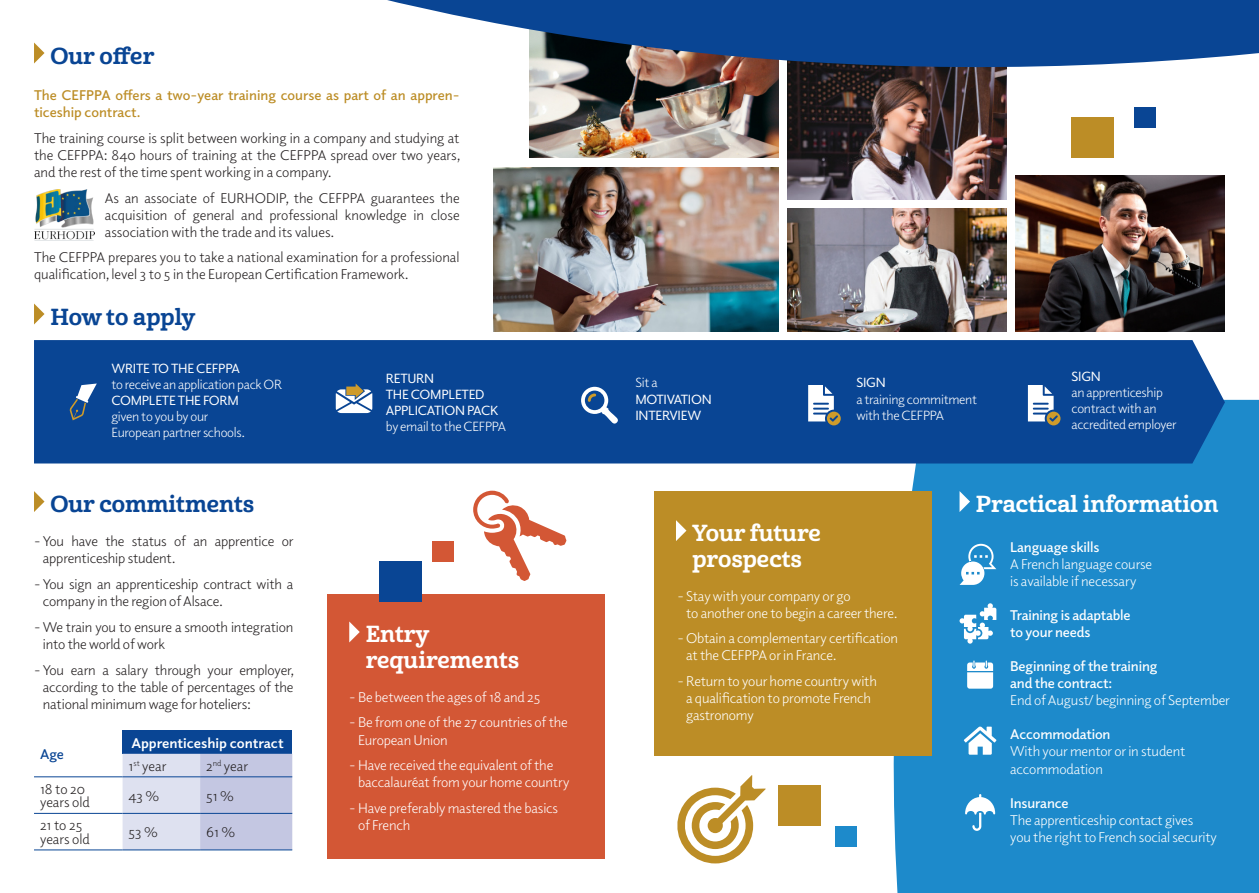
<style>
.page{position:relative;width:1259px;height:893px;background:#fff}
.page>*{position:absolute;margin:0;border:0;box-sizing:border-box;transform-origin:0 0}
.t1{font:22.5px/25.5px "Cabrito Nor Bol";color:#fff}
.t2{font:22.5px "Cabrito Nor Bol";color:#094594}
.t3{font:14.25px/17.1px "Elido";letter-spacing:-.005em;color:#231f20}
.t4{font:14.25px/17.1px "Elido";letter-spacing:-.01em;color:#fff}
.t5{font:600 14.25px/17.1px "Elido";letter-spacing:-.01em;color:#fff}
.t6{font:600 14.25px/17.1px "Elido";color:#bc8d26}
.t7{font:700 14.25px "Elido";color:#fff}
.t8{font:600 14.25px "Elido";color:#094594}
.t9{font:13.5px/16.2px "Elido";letter-spacing:-.02em;color:#fff}
.t10{font:13.5px/16.2px "Elido";letter-spacing:-.02em;color:#fff}
.s1{font-style:inherit}
.s2{font-weight:600}
.s3{font-weight:400}
</style>
<div class="page">
<div style="left:880px;top:400px;width:379px;height:493px;background:#1d8acb"></div>
<img style="left:493px;top:250px;width:285px;height:82px">
<img style="left:1015px;top:250px;width:210px;height:82px">
<img style="left:788px;top:250px;width:218px;height:82px">
<img style="left:34px;top:0;width:1225px;height:250px">
<svg style="left:34px;top:43px;width:11px;height:20px"></svg>
<svg style="left:34px;top:491px;width:11px;height:21px"></svg>
<svg style="left:959px;top:491px;width:11px;height:21px"></svg>
<svg style="left:34px;top:303px;width:11px;height:21px"></svg>
<div style="left:34px;top:340px;width:1191px;height:123px;background:#094594"></div>
<svg style="left:1028px;top:385px;width:32px;height:40px"></svg>
<svg style="left:808px;top:385px;width:32px;height:40px"></svg>
<svg style="left:336px;top:383px;width:36px;height:30px"></svg>
<svg style="left:581px;top:387px;width:39px;height:39px"></svg>
<svg style="left:70px;top:383px;width:27px;height:37px"></svg>
<div style="left:123px;top:731px;width:169px;height:23px;background:#094594"></div>
<svg style="left:123px;top:754px;width:169px;height:96px;background:#cdd0e7"></svg>
<hr style="left:34px;top:777px;width:89px;height:1px;background:#094594">
<hr style="left:123px;top:777px;width:77px;height:1px;background:#094594">
<hr style="left:200px;top:777px;width:92px;height:1px;background:#094594">
<hr style="left:34px;top:813px;width:89px;height:1px;background:#094594">
<hr style="left:123px;top:813px;width:77px;height:1px;background:#094594">
<hr style="left:200px;top:813px;width:92px;height:1px;background:#094594">
<hr style="left:34px;top:850px;width:89px;height:1px;background:#094594">
<hr style="left:123px;top:850px;width:77px;height:1px;background:#094594">
<hr style="left:200px;top:850px;width:92px;height:1px;background:#094594">
<div style="left:1071px;top:117px;width:42px;height:41px;background:#bc8d26"></div>
<div style="left:1134px;top:107px;width:21px;height:20px;background:#094594"></div>
<img style="left:34px;top:190px;width:60px;height:50px">
<svg style="left:965px;top:794px;width:30px;height:37px"></svg>
<svg style="left:959px;top:603px;width:37px;height:41px"></svg>
<svg style="left:959px;top:544px;width:37px;height:41px"></svg>
<svg style="left:963px;top:726px;width:33px;height:29px"></svg>
<svg style="left:967px;top:660px;width:26px;height:29px"></svg>
<div style="left:327px;top:594px;width:278px;height:265px;background:#d35735"></div>
<div style="left:654px;top:491px;width:277px;height:265px;background:#bc8d26"></div>
<svg style="left:349px;top:621px;width:11px;height:21px"></svg>
<svg style="left:676px;top:520px;width:10px;height:21px"></svg>
<div style="left:778px;top:786px;width:42px;height:40px;background:#bc8d26"></div>
<div style="left:835px;top:826px;width:21px;height:20px;background:#1d8acb"></div>
<div style="left:380px;top:561px;width:42px;height:41px;background:#094594"></div>
<div style="left:432px;top:541px;width:21px;height:20px;background:#d35735"></div>
<svg style="left:473px;top:491px;width:93px;height:90px"></svg>
<svg style="left:677px;top:775px;width:88px;height:88px"></svg>
<p class="t2" style="left:50px;top:41px;width:105px">Our offer</p>
<p class="t6" style="left:34px;top:86px;width:427px">The CEFPPA offers a two-year training course as part of an appren&shy;ticeship contract.</p>
<p class="t3" style="left:34px;top:129px;width:428px;text-align:justify">The training course is split between working in a company and studying at the CEFPPA: 840 hours of training at the CEFPPA spread over two years, and the rest of the time spent working in a company.</p>
<p class="t3" style="left:105px;top:189px;width:356px;text-align:justify">As an associate of EURHODIP, the CEFPPA guarantees the acquisition of general and professional knowledge in close association with the trade and its values.</p>
<p class="t3" style="left:34px;top:249px;width:427px">The CEFPPA prepares you to take a national examination for a professional qualification, level 3 to 5 in the European Certification Framework.</p>
<p class="t2" style="left:50px;top:302px;width:147px">How to apply</p>
<p class="t9" style="left:111px;top:360px;width:172px"><span class="s1">WRITE TO THE CEFPPA<br></span>to receive an application pack OR<br><span class="s1">COMPLETE THE FORM<br></span>given to you by our<br>European partner schools.</p>
<p class="t10" style="left:386px;top:370px;width:122px">RETURN<br>THE COMPLETED<br>APPLICATION PACK <span class="s1">by email to the CEFPPA</span></p>
<p class="t10" style="left:635px;top:374px;width:78px"><span class="s1">Sit a<br></span>MOTIVATION<br>INTERVIEW</p>
<p class="t9" style="left:856px;top:374px;width:122px"><span class="s1">SIGN<br></span>a training commitment with the CEFPPA</p>
<p class="t9" style="left:1071px;top:368px;width:107px"><span class="s1">SIGN<br></span>an apprenticeship contract with an accredited employer</p>
<p class="t2" style="left:50px;top:490px;width:205px">Our commitments</p>
<p class="t1" style="left:976px;top:492px;width:244px">Practical information</p>
<p class="t3" style="left:43px;top:533px;width:252px;text-indent:-9px">- You have the status of an apprentice or apprenticeship student.</p>
<p class="t3" style="left:43px;top:575px;width:252px;text-indent:-9px">- You sign an apprenticeship contract with a company in the region of Alsace.</p>
<p class="t3" style="left:43px;top:618px;width:252px;text-indent:-9px">- We train you to ensure a smooth integration into the world of work</p>
<p class="t3" style="left:43px;top:661px;width:253px;text-align:justify;text-indent:-9px">- You earn a salary through your employer, according to the table of percentages of the national minimum wage for hoteliers:</p>
<p class="t8" style="left:40px;top:745px;width:25px">Age</p>
<p class="t7" style="left:131px;top:733px;width:154px">Apprenticeship contract</p>
<p class="t3" style="left:129px;top:757px;width:39px">1<sup>st</sup> year</p>
<p class="t3" style="left:206px;top:757px;width:43px">2<sup>nd</sup> year</p>
<p class="t3" style="left:40px;top:782px;width:51px;line-height:13.5px">18 to 20 years old</p>
<p class="t3" style="left:129px;top:787px;width:32px">43 %</p>
<p class="t3" style="left:206px;top:787px;width:29px">51 %</p>
<p class="t3" style="left:40px;top:818px;width:51px;line-height:13.5px">21 to 25 years old</p>
<p class="t3" style="left:129px;top:823px;width:31px">53 %</p>
<p class="t3" style="left:206px;top:823px;width:31px">61 %</p>
<p class="t1" style="left:366px;top:622px;width:155px">Entry requirements</p>
<p class="t4" style="left:349px;top:688px;width:193px">- Be between the ages of 18 and 25</p>
<p class="t4" style="left:358px;top:714px;width:211px;text-indent:-9px">- Be from one of the 27 countries of the<br>European Union</p>
<p class="t4" style="left:358px;top:756px;width:213px;text-indent:-9px">- Have received the equivalent of the baccalauréat from your home country</p>
<p class="t4" style="left:358px;top:799px;width:202px;text-indent:-9px">- Have preferably mastered the basics of French</p>
<p class="t1" style="left:692px;top:521px;width:130px">Your future prospects</p>
<p class="t4" style="left:686px;top:587px;width:213px;text-indent:-9px">- Stay with your company or go<br>to another one to begin a career there.</p>
<p class="t4" style="left:686px;top:629px;width:213px;text-indent:-9px">- Obtain a complementary certification at the CEFPPA or in France.</p>
<p class="t4" style="left:686px;top:672px;width:192px;text-indent:-9px">- Return to your home country with a qualification to promote French gastronomy</p>
<p class="t4" style="left:1010px;top:538px;width:143px"><span class="s2">Language skills<br></span>A French language course is available if necessary</p>
<p class="t5" style="left:1010px;top:606px;width:122px">Training is adaptable to your needs</p>
<p class="t5" style="left:1010px;top:657px;width:221px">Beginning of the training<br>and the contract:<br><span class="s3">End of August/ beginning of September</span></p>
<p class="t4" style="left:1010px;top:725px;width:177px"><span class="s2">Accommodation<br></span>With your mentor or in student accommodation</p>
<p class="t4" style="left:1010px;top:794px;width:208px"><span class="s2">Insurance<br></span>The apprenticeship contact gives you the right to French social security</p>
</div>
